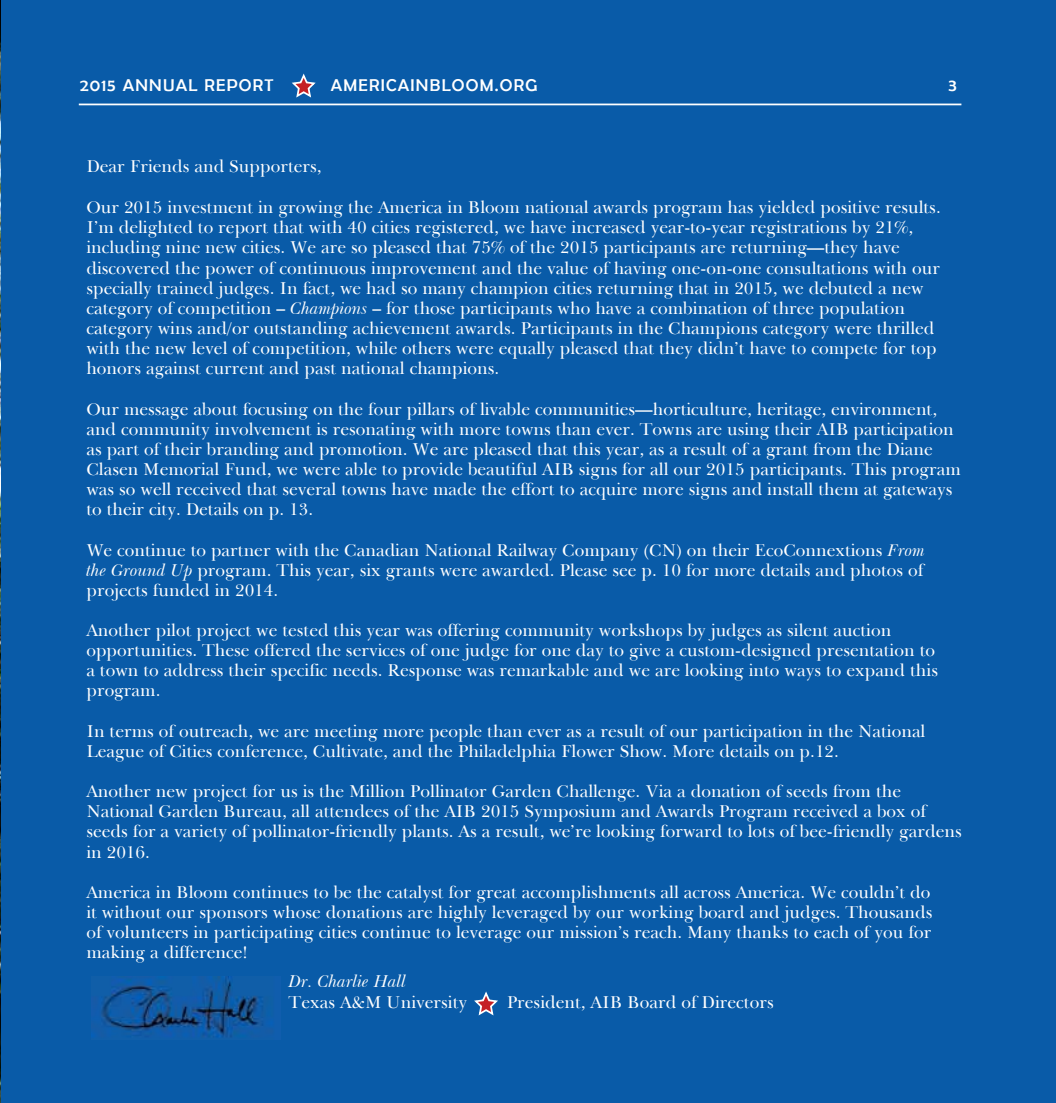
<style>
.page{position:relative;width:1056px;height:1103px;background:#fff}
.page>*{position:absolute;margin:0;border:0;box-sizing:border-box;transform-origin:0 0}
.t1{font:17.5px/20.1px "Baskerton Regular SWFTE";color:#fff}
.t2{font:17.5px "Baskerton Italic SWFTE";color:#fff}
.t3{font:17.15px "Berlin Sans FB";letter-spacing:.07em;color:#fff}
.s1{font-family:"Baskerton Italic SWFTE"}
</style>
<div class="page">
<div style="left:0;top:0;width:1055px;height:1102px;background:#095ba8"></div>
<hr style="left:79px;top:104px;width:882px;height:1px;background:#fff">
<svg style="left:292px;top:73px;width:24px;height:25px"></svg>
<svg style="left:474px;top:991px;width:24px;height:25px"></svg>
<img style="left:91px;top:976px;width:182px;height:62px">
<img style="left:0;top:0;width:1px;height:1102px">
<p class="t3" style="left:80px;top:76px;width:195px">2015 ANNUAL REPORT</p>
<p class="t3" style="left:331px;top:76px;width:208px">AMERICAINBLOOM.ORG</p>
<p class="t3" style="left:948px;top:76px;width:10px">3</p>
<p class="t1" style="left:86px;top:156px;width:237px">Dear Friends and Supporters,</p>
<p class="t1" style="left:86px;top:197px;width:855px">Our 2015 investment in growing the America in Bloom national awards program has yielded positive results.<br>I’m delighted to report that with 40 cities registered, we have increased year-to-year registrations by 21%, including nine new cities. We are so pleased that 75% of the 2015 participants are returning—they have discovered the power of continuous improvement and the value of having one-on-one consultations with our specially trained judges. In fact, we had so many champion cities returning that in 2015, we debuted a new category of competition – <span class="s1">Champions</span> – for those participants who have a combination of three population category wins and/or outstanding achievement awards. Participants in the Champions category were thrilled with the new level of competition, while others were equally pleased that they didn’t have to compete for top honors against current and past national champions.</p>
<p class="t1" style="left:86px;top:398px;width:876px">Our message about focusing on the four pillars of livable communities—horticulture, heritage, environment, and community involvement is resonating with more towns than ever. Towns are using their AIB participation as part of their branding and promotion. We are pleased that this year, as a result of a grant from the Diane Clasen Memorial Fund, we were able to provide beautiful AIB signs for all our 2015 participants. This program was so well received that several towns have made the effort to acquire more signs and install them at gateways to their city. Details on p. 13.</p>
<p class="t1" style="left:86px;top:539px;width:839px;text-align:justify">We continue to partner with the Canadian National Railway Company (CN) on their EcoConnextions <span class="s1">From the Ground Up</span> program. This year, six grants were awarded. Please see p. 10 for more details and photos of projects funded in 2014.</p>
<p class="t1" style="left:86px;top:620px;width:853px">Another pilot project we tested this year was offering community workshops by judges as silent auction opportunities. These offered the services of one judge for one day to give a custom-designed presentation to a town to address their specific needs. Response was remarkable and we are looking into ways to expand this program.</p>
<p class="t1" style="left:86px;top:720px;width:840px">In terms of outreach, we are meeting more people than ever as a result of our participation in the National<br>League of Cities conference, Cultivate, and the Philadelphia Flower Show. More details on p.12.</p>
<p class="t1" style="left:86px;top:781px;width:876px">Another new project for us is the Million Pollinator Garden Challenge. Via a donation of seeds from the National Garden Bureau, all attendees of the AIB 2015 Symposium and Awards Program received a box of seeds for a variety of pollinator-friendly plants. As a result, we’re looking forward to lots of bee-friendly gardens in 2016.</p>
<p class="t1" style="left:86px;top:881px;width:847px;text-align:justify">America in Bloom continues to be the catalyst for great accomplishments all across America. We couldn’t do it without our sponsors whose donations are highly leveraged by our working board and judges. Thousands of volunteers in participating cities continue to leverage our mission’s reach. Many thanks to each of you for making a difference!</p>
<p class="t2" style="left:288px;top:970px;width:119px">Dr. Charlie Hall</p>
<p class="t1" style="left:288px;top:992px;width:180px">Texas A&amp;M University</p>
<p class="t1" style="left:506px;top:992px;width:268px">President, AIB Board of Directors</p>
</div>
